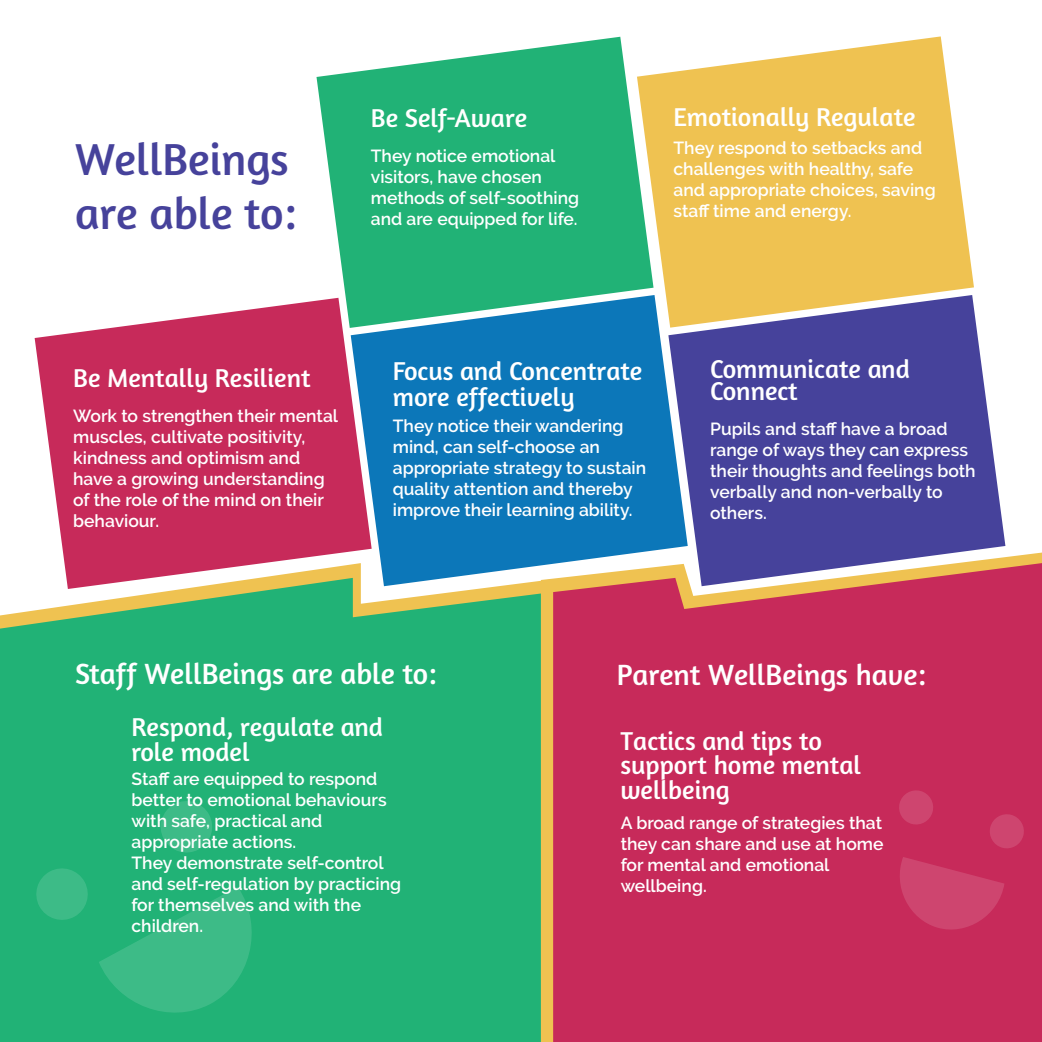
<style>
.page{position:relative;width:1042px;height:1042px;background:#fff}
.page>*{position:absolute;margin:0;border:0;box-sizing:border-box;transform-origin:0 0}
.t1{font:45.5px/54.6px "Amaranth";color:#46429b}
.t2{font:29.75px "Amaranth";color:#fff}
.t3{font:26.25px/24.5px "Amaranth";color:#fff}
.t4{font:600 17.5px/21px "Raleway";color:#fff}
</style>
<div class="page">
<div style="left:553px;top:563px;width:489px;height:479px;background:#c72a5a"></div>
<div style="left:541px;top:586px;width:12px;height:456px;background:#efc251"></div>
<div style="left:0;top:586px;width:541px;height:456px;background:#21b276"></div>
<svg style="left:653px;top:36px;width:321px;height:259px;background:#f1c967"></svg>
<svg style="left:316px;top:37px;width:337px;height:261px;background:#43bd89"></svg>
<svg style="left:35px;top:298px;width:337px;height:291px;background:#cf4d72"></svg>
<svg style="left:351px;top:295px;width:317px;height:291px;background:#2b85b8"></svg>
<svg style="left:668px;top:295px;width:337px;height:291px;background:#6760a1"></svg>
<svg style="left:36px;top:868px;width:52px;height:52px;background:#36b883"></svg>
<svg style="left:161px;top:801px;width:51px;height:51px;background:#37b983"></svg>
<svg style="left:99px;top:887px;width:153px;height:125px;background:#31b780"></svg>
<svg style="left:899px;top:790px;width:34px;height:34px"></svg>
<svg style="left:990px;top:814px;width:34px;height:34px"></svg>
<svg style="left:900px;top:857px;width:104px;height:72px;background:#cb3c68"></svg>
<h1 class="t1" style="left:75px;top:131px;width:223px">WellBeings are able to:</h1>
<h3 class="t3" style="left:371px;top:105px;width:158px">Be Self-Aware</h3>
<p class="t4" style="left:371px;top:145px;width:210px">They notice emotional visitors, have chosen methods of self-soothing and are equipped for life.</p>
<h3 class="t3" style="left:673px;top:104px;width:244px">Emotionally Regulate</h3>
<p class="t4" style="left:673px;top:137px;width:264px">They respond to setbacks and challenges with healthy, safe and appropriate choices, saving staff time and energy.</p>
<h3 class="t3" style="left:73px;top:366px;width:239px">Be Mentally Resilient</h3>
<p class="t4" style="left:73px;top:406px;width:266px">Work to strengthen their mental muscles, cultivate positivity, kindness and optimism and have a growing understanding of the role of the mind on their behaviour.</p>
<h3 class="t3" style="left:393px;top:357px;width:251px;line-height:26.2px">Focus and Concentrate more effectively</h3>
<p class="t4" style="left:393px;top:415px;width:255px">They notice their wandering mind, can self-choose an appropriate strategy to sustain quality attention and thereby improve their learning ability.</p>
<h3 class="t3" style="left:710px;top:357px;width:201px;line-height:22.8px">Communicate and<br>Connect</h3>
<p class="t4" style="left:710px;top:419px;width:267px">Pupils and staff have a broad range of ways they can express their thoughts and feelings both verbally and non-verbally to others.</p>
<h2 class="t2" style="left:75px;top:657px;width:363px">Staff WellBeings are able to:</h2>
<h3 class="t3" style="left:131px;top:714px;width:253px">Respond, regulate and role model</h3>
<p class="t4" style="left:131px;top:768px;width:271px">Staff are equipped to respond better to emotional behaviours with safe, practical and appropriate actions.<br>They demonstrate self-control and self-regulation by practicing for themselves and with the children.</p>
<h2 class="t2" style="left:617px;top:657px;width:311px">Parent WellBeings have:</h2>
<h3 class="t3" style="left:620px;top:728px;width:242px">Tactics and tips to support home mental wellbeing</h3>
<p class="t4" style="left:621px;top:812px;width:264px">A broad range of strategies that they can share and use at home for mental and emotional wellbeing.</p>
</div>
